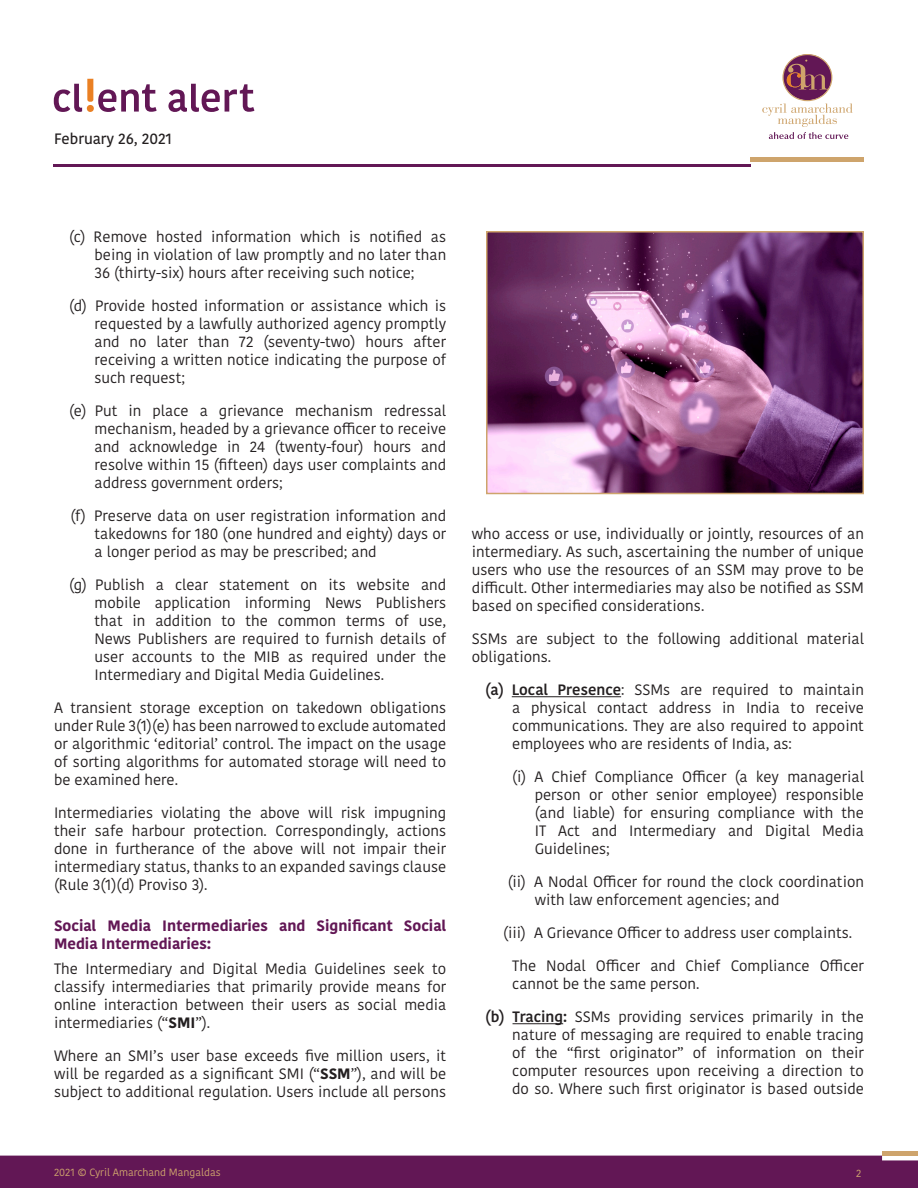
<style>
.page{position:relative;width:918px;height:1188px;background:#fff}
.page>*{position:absolute;margin:0;border:0;box-sizing:border-box;transform-origin:0 0}
.Bodycopy{font:15px/18px "Kohinoor";color:#231f20;text-align:justify}
.Bodycopy-2{font:700 15px/18px "Kohinoor";color:#621755}
.t1{font:500 15px "Kohinoor";color:#231f20}
.t2{font:10.5px "Kohinoor";color:#cea46c}
.t3{font:10.5px "Kohinoor";color:#d1a66e}
.s1{font-weight:700}
.s2{font-weight:600}
.s3{font-weight:500}
</style>
<div class="page">
<div style="left:0;top:1156px;width:918px;height:32px;background:#621755"></div>
<div style="left:882px;top:1151px;width:36px;height:5px;background:#cea46c"></div>
<svg style="left:168px;top:84px;width:86px;height:28px"></svg>
<svg style="left:54px;top:79px;width:103px;height:33px"></svg>
<hr style="left:54px;top:164px;width:697px;height:3px;background:#621755">
<hr style="left:751px;top:158px;width:113px;height:4px;background:#cea46c">
<svg style="left:762px;top:54px;width:91px;height:85px"></svg>
<hr style="left:512px;top:696px;width:109px;height:1px;background:#231f20">
<hr style="left:513px;top:1023px;width:50px;height:1px;background:#231f20">
<img style="left:489px;top:234px;width:372px;height:257px">
<div style="left:486px;top:231px;width:378px;height:263px;border:2px solid #cea46c"></div>
<p class="t1" style="left:54px;top:129px;width:120px">February 26, 2021</p>
<p class="Bodycopy" style="left:94px;top:228px;width:353px;text-indent:-26px">(c) Remove hosted information which is notified as being in violation of law promptly and no later than 36 (thirty-six) hours after receiving such notice;</p>
<p class="Bodycopy" style="left:94px;top:297px;width:353px;text-indent:-26px">(d) Provide hosted information or assistance which is requested by a lawfully authorized agency promptly and no later than 72 (seventy-two) hours after receiving a written notice indicating the purpose of such request;</p>
<p class="Bodycopy" style="left:94px;top:402px;width:353px;text-indent:-26px">(e) Put in place a grievance mechanism redressal mechanism, headed by a grievance officer to receive and acknowledge in 24 (twenty-four) hours and resolve within 15 (fifteen) days user complaints and address government orders;</p>
<p class="Bodycopy" style="left:94px;top:507px;width:353px;text-indent:-24px">(f) Preserve data on user registration information and takedowns for 180 (one hundred and eighty) days or a longer period as may be prescribed; and</p>
<p class="Bodycopy" style="left:94px;top:576px;width:353px;text-indent:-26px">(g) Publish a clear statement on its website and mobile application informing News Publishers that in addition to the common terms of use, News Publishers are required to furnish details of user accounts to the MIB as required under the Intermediary and Digital Media Guidelines.</p>
<p class="Bodycopy" style="left:54px;top:699px;width:394px">A transient storage exception on takedown obligations under Rule 3(1)(e) has been narrowed to exclude automated or algorithmic ‘editorial’ control. The impact on the usage of sorting algorithms for automated storage will need to be examined here.</p>
<p class="Bodycopy" style="left:54px;top:804px;width:394px">Intermediaries violating the above will risk impugning their safe harbour protection. Correspondingly, actions done in furtherance of the above will not impair their intermediary status, thanks to an expanded savings clause (Rule 3(1)(d) Proviso 3).</p>
<p class="Bodycopy-2" style="left:54px;top:917px;width:394px">Social Media Intermediaries and Significant Social<br>Media Intermediaries:</p>
<p class="Bodycopy" style="left:54px;top:960px;width:394px">The Intermediary and Digital Media Guidelines seek to classify intermediaries that primarily provide means for online interaction between their users as social media intermediaries (“<span class="s1">SMI</span>”).</p>
<p class="Bodycopy" style="left:54px;top:1047px;width:394px">Where an SMI’s user base exceeds five million users, it will be regarded as a significant SMI (“<span class="s1">SSM</span>”), and will be subject to additional regulation. Users include all persons</p>
<p class="Bodycopy" style="left:472px;top:525px;width:394px">who access or use, individually or jointly, resources of an intermediary. As such, ascertaining the number of unique users who use the resources of an SSM may prove to be difficult. Other intermediaries may also be notified as SSM based on specified considerations.</p>
<p class="Bodycopy" style="left:472px;top:630px;width:394px">SSMs are subject to the following additional material obligations.</p>
<p class="Bodycopy" style="left:512px;top:681px;width:353px;text-indent:-27px"><span class="s2">(a) Local Presence</span>: SSMs are required to maintain a physical contact address in India to receive communications. They are also required to appoint employees who are residents of India, as:</p>
<p class="Bodycopy" style="left:535px;top:768px;width:331px;text-indent:-22px">(i) A Chief Compliance Officer (a key managerial person or other senior employee) responsible (and liable) for ensuring compliance with the IT Act and Intermediary and Digital Media Guidelines;</p>
<p class="Bodycopy" style="left:535px;top:873px;width:331px;text-indent:-27px">(ii) A Nodal Officer for round the clock coordination with law enforcement agencies; and</p>
<p class="Bodycopy" style="left:503px;top:924px;width:350px">(iii) A Grievance Officer to address user complaints.</p>
<p class="Bodycopy" style="left:512px;top:957px;width:353px">The Nodal Officer and Chief Compliance Officer cannot be the same person.</p>
<p class="Bodycopy" style="left:512px;top:1008px;width:353px;text-indent:-27px"><span class="s2">(b) Tracing:</span> SSMs providing services primarily in the nature of messaging are required to enable tracing of the “first originator” of information on their computer resources upon receiving a direction to do so. Where such first originator is based outside</p>
<p class="t2" style="left:54px;top:1166px;width:168px">2021 <span class="s3">©</span> Cyril Amarchand Mangaldas</p>
<p class="t3" style="left:856px;top:1167px;width:7px">2</p>
</div>
